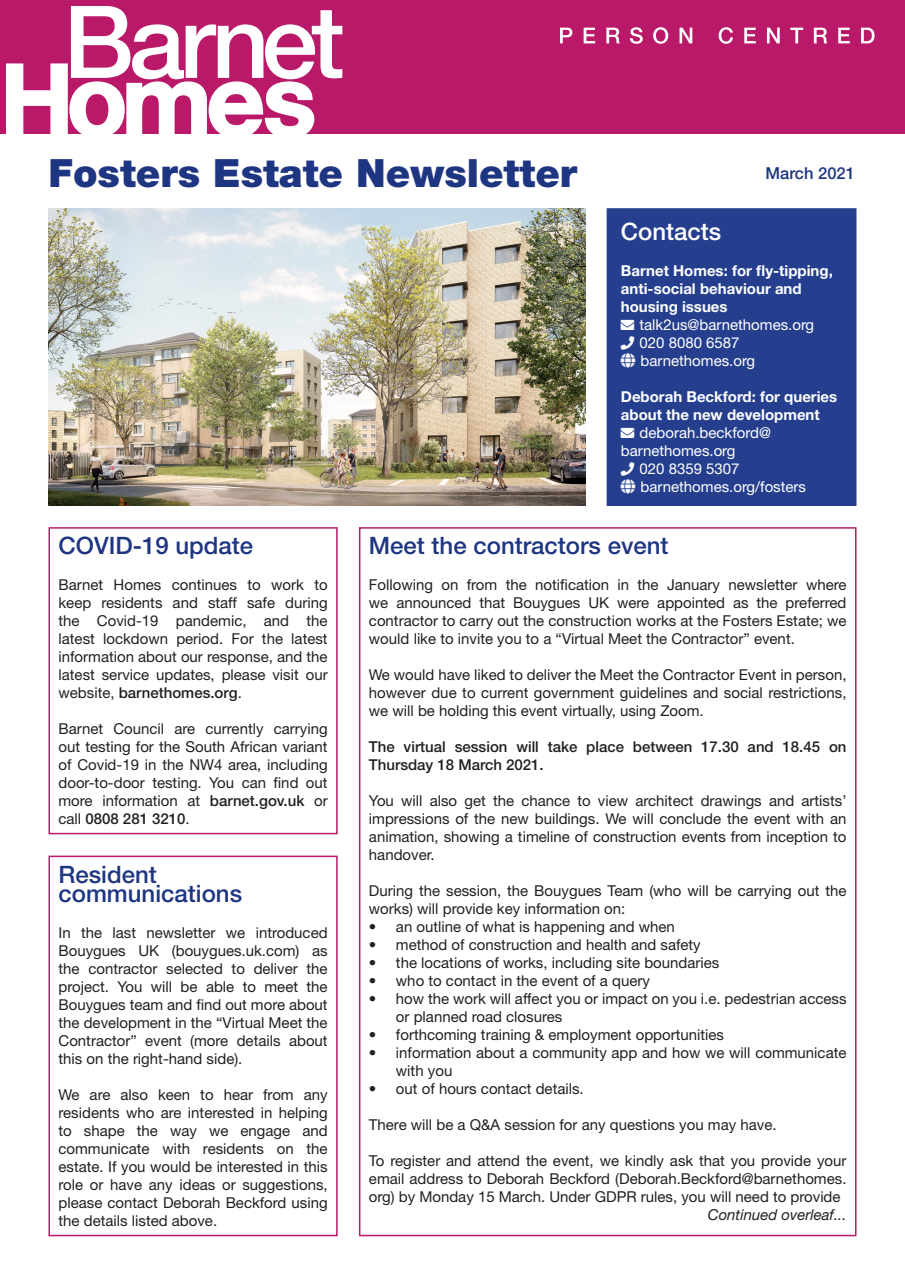
<style>
.page{position:relative;width:905px;height:1275px;background:#fff}
.page>*{position:absolute;margin:0;border:0;box-sizing:border-box;transform-origin:0 0}
.t1{font:900 39px "Helvetica Neue LT Std";color:#1e3582}
.t2{font:500 24px/19.5px "Helvetica Neue LT Std";color:#1e3582}
.t3{font:500 24px "Helvetica Neue LT Std";color:#fff}
.t4{font:500 16.5px "Helvetica Neue LT Std";color:#1e3582}
.t5{font:15px/18px "Helvetica Neue LT Std";color:#231f20;text-align:justify}
.t6{font:15px/18px "Helvetica Neue LT Std";color:#fff}
.t7{font:700 15px/18px "Helvetica Neue LT Std";color:#fff}
.t8{font:500 15px/18px "Helvetica Neue LT Std";color:#231f20}
.t9{font:italic 15px "Helvetica Neue LT Std";color:#231f20}
.s1{font-weight:500}
</style>
<div class="page">
<div style="left:607px;top:209px;width:249px;height:296px;background:#253f8e"></div>
<div style="left:607px;top:208px;width:249px;height:298px;border:2px solid #253f8e"></div>
<div style="left:0;top:0;width:905px;height:134px;background:#b91968"></div>
<svg style="left:560px;top:28px;width:12px;height:15px"></svg>
<svg style="left:584px;top:28px;width:11px;height:15px"></svg>
<svg style="left:606px;top:28px;width:14px;height:15px"></svg>
<svg style="left:630px;top:27px;width:13px;height:17px"></svg>
<svg style="left:653px;top:27px;width:15px;height:17px"></svg>
<svg style="left:679px;top:28px;width:13px;height:15px"></svg>
<svg style="left:719px;top:27px;width:14px;height:17px"></svg>
<svg style="left:744px;top:28px;width:12px;height:15px"></svg>
<svg style="left:767px;top:28px;width:13px;height:15px"></svg>
<svg style="left:790px;top:28px;width:13px;height:15px"></svg>
<svg style="left:814px;top:28px;width:13px;height:15px"></svg>
<svg style="left:838px;top:28px;width:12px;height:15px"></svg>
<svg style="left:861px;top:28px;width:13px;height:15px"></svg>
<div style="left:49px;top:855px;width:289px;height:381px;border:2px solid #b91968"></div>
<div style="left:359px;top:527px;width:497px;height:709px;border:2px solid #b91968"></div>
<img style="left:49px;top:208px;width:536px;height:298px">
<div style="left:49px;top:527px;width:289px;height:307px;border:2px solid #b91968"></div>
<svg style="left:6px;top:6px;width:336px;height:128px"></svg>
<h1 class="t1" style="left:49px;top:150px;width:530px">Fosters Estate Newsletter</h1>
<p class="t4" style="left:765px;top:163px;width:91px">March 2021</p>
<h2 class="t3" style="left:621px;top:217px;width:102px">Contacts</h2>
<p class="t7" style="left:621px;top:261px;width:213px">Barnet Homes: for fly-tipping, anti-social behaviour and housing issues</p>
<p class="t6" style="left:621px;top:315px;width:195px">■❖●□ talk2us@barnethomes.org</p>
<p class="t6" style="left:621px;top:333px;width:120px">□■ 020 8080 6587</p>
<p class="t6" style="left:621px;top:351px;width:136px">●□ barnethomes.org</p>
<p class="t7" style="left:621px;top:387px;width:218px">Deborah Beckford: for queries about the new development</p>
<p class="t6" style="left:621px;top:423px;width:152px">■❖●□ deborah.beckford@ barnethomes.org</p>
<p class="t6" style="left:621px;top:459px;width:120px">□■ 020 8359 5307</p>
<p class="t6" style="left:621px;top:477px;width:187px">●□ barnethomes.org/fosters</p>
<h2 class="t2" style="left:59px;top:536px;width:196px">COVID-19 update</h2>
<p class="t5" style="left:59px;top:576px;width:271px">Barnet Homes continues to work to keep residents and staff safe during the Covid-19 pandemic, and the latest lockdown period. For the latest information about our response, and the latest service updates, please visit our website, <span class="s1">barnethomes.org</span>.</p>
<p class="t5" style="left:59px;top:720px;width:271px">Barnet Council are currently carrying out testing for the South African variant of Covid-19 in the NW4 area, including door-to-door testing. You can find out more information at <span class="s1">barnet.gov.uk</span> or call <span class="s1">0808 281 3210</span>.</p>
<h2 class="t2" style="left:59px;top:864px;width:185px">Resident communications</h2>
<p class="t5" style="left:59px;top:924px;width:271px">In the last newsletter we introduced Bouygues UK (bouygues.uk.com) as the contractor selected to deliver the project. You will be able to meet the Bouygues team and find out more about the development in the “Virtual Meet the Contractor” event (more details about this on the right-hand side).</p>
<p class="t5" style="left:59px;top:1086px;width:271px">We are also keen to hear from any residents who are interested in helping to shape the way we engage and communicate with residents on the estate. If you would be interested in this role or have any ideas or suggestions, please contact Deborah Beckford using the details listed above.</p>
<h2 class="t2" style="left:369px;top:536px;width:301px">Meet the contractors event</h2>
<p class="t5" style="left:369px;top:576px;width:479px">Following on from the notification in the January newsletter where we announced that Bouygues UK were appointed as the preferred contractor to carry out the construction works at the Fosters Estate; we would like to invite you to a “Virtual Meet the Contractor” event.</p>
<p class="t5" style="left:369px;top:666px;width:479px">We would have liked to deliver the Meet the Contractor Event in person, however due to current government guidelines and social restrictions, we will be holding this event virtually, using Zoom.</p>
<p class="t8" style="left:369px;top:738px;width:479px">The virtual session will take place between 17.30 and 18.45 on<br>Thursday 18 March 2021.</p>
<p class="t5" style="left:369px;top:792px;width:479px">You will also get the chance to view architect drawings and artists’ impressions of the new buildings. We will conclude the event with an animation, showing a timeline of construction events from inception to handover.</p>
<p class="t5" style="left:369px;top:882px;width:479px">During the session, the Bouygues Team (who will be carrying out the works) will provide key information on:</p>
<p class="t5" style="left:369px;top:918px;width:307px">• an outline of what is happening and when</p>
<p class="t5" style="left:369px;top:936px;width:333px">• method of construction and health and safety</p>
<p class="t5" style="left:369px;top:954px;width:352px">• the locations of works, including site boundaries</p>
<p class="t5" style="left:369px;top:972px;width:282px">• who to contact in the event of a query</p>
<p class="t5" style="left:396px;top:990px;width:452px;text-indent:-27px">• how the work will affect you or impact on you i.e. pedestrian access or planned road closures</p>
<p class="t5" style="left:369px;top:1026px;width:357px">• forthcoming training &amp; employment opportunities</p>
<p class="t5" style="left:396px;top:1044px;width:452px;text-indent:-27px">• information about a community app and how we will communicate with you</p>
<p class="t5" style="left:369px;top:1080px;width:216px">• out of hours contact details.</p>
<p class="t5" style="left:369px;top:1116px;width:409px">There will be a Q&amp;A session for any questions you may have.</p>
<p class="t5" style="left:369px;top:1152px;width:479px">To register and attend the event, we kindly ask that you provide your email address to Deborah Beckford (Deborah.Beckford@barnethomes. org) by Monday 15 March. Under GDPR rules, you will need to provide</p>
<p class="t9" style="left:708px;top:1206px;width:140px">Continued overleaf...</p>
</div>
